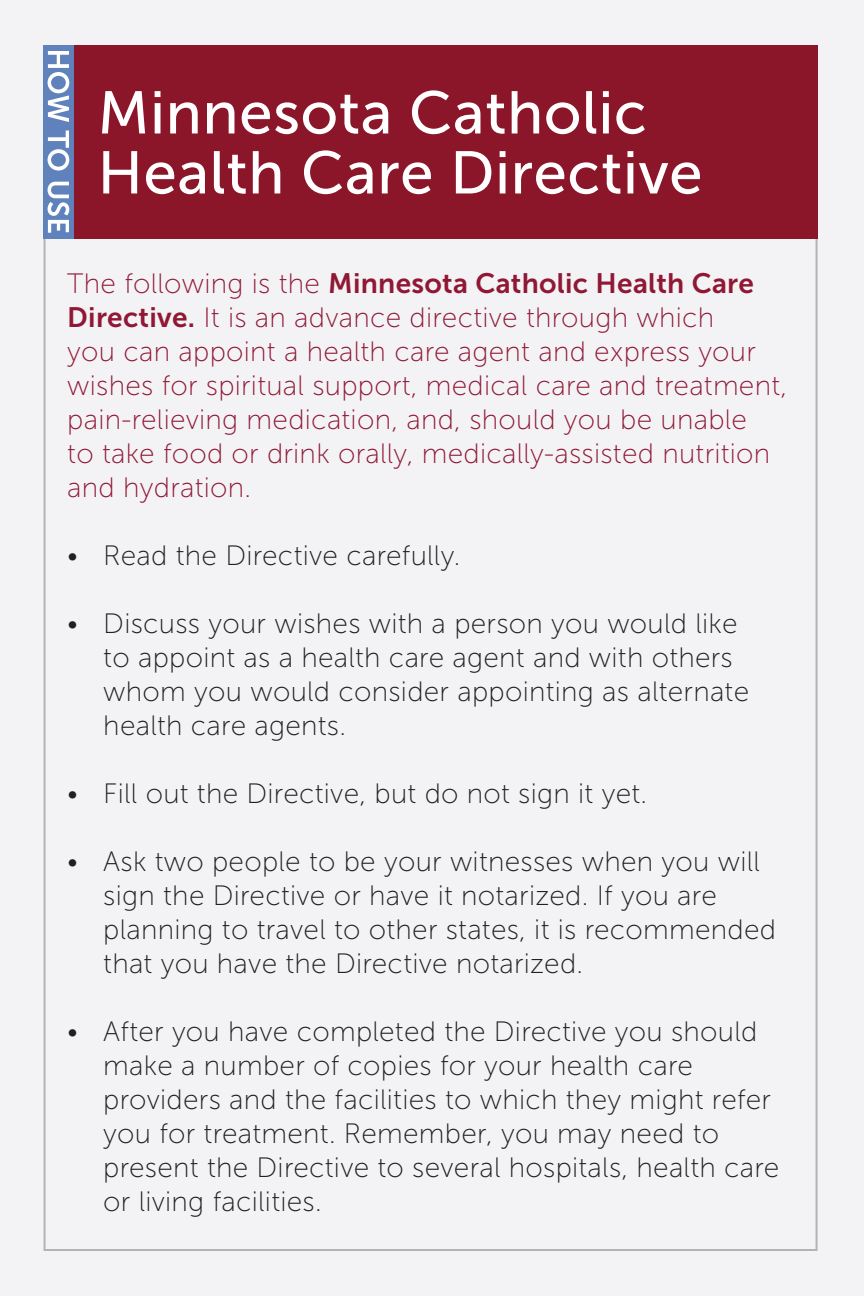
<style>
.page{position:relative;width:864px;height:1296px;background:#f3f3f6}
.page>*{position:absolute;margin:0;border:0;box-sizing:border-box;transform-origin:0 0}
.t1{font:60px/60px "Museo Sans 500";letter-spacing:.01em;color:#fff}
.t2{font:28px/34px "Museo Sans 100";letter-spacing:.01em;color:#231f20}
.t3{font:28px/34px "Museo Sans 100";letter-spacing:.01em;color:#901834}
.s1{font-family:"Museo Sans 700"}
</style>
<div class="page">
<div style="left:44px;top:45px;width:774px;height:194px;background:#8b1629"></div>
<div style="left:44px;top:45px;width:30px;height:194px;background:#6082bc"></div>
<svg style="left:48px;top:51px;width:21px;height:182px"></svg>
<p class="t1" style="left:98px;top:83px;width:606px">Minnesota Catholic<br>Health Care Directive</p>
<p class="t3" style="left:67px;top:266px;width:721px">The following is the <span class="s1">Minnesota Catholic Health Care Directive.</span> It is an advance directive through which<br>you can appoint a health care agent and express your wishes for spiritual support, medical care and treatment, pain-relieving medication, and, should you be unable<br>to take food or drink orally, medically-assisted nutrition and hydration.</p>
<p class="t2" style="left:67px;top:538px;width:395px">• Read the Directive carefully.</p>
<p class="t2" style="left:103px;top:606px;width:647px;text-indent:-36px">• Discuss your wishes with a person you would like to appoint as a health care agent and with others whom you would consider appointing as alternate health care agents.</p>
<p class="t2" style="left:67px;top:776px;width:581px">• Fill out the Directive, but do not sign it yet.</p>
<p class="t2" style="left:103px;top:844px;width:674px;text-indent:-36px">• Ask two people to be your witnesses when you will sign the Directive or have it notarized. If you are planning to travel to other states, it is recommended that you have the Directive notarized.</p>
<p class="t2" style="left:103px;top:1014px;width:678px;text-indent:-36px">• After you have completed the Directive you should make a number of copies for your health care providers and the facilities to which they might refer you for treatment. Remember, you may need to present the Directive to several hospitals, health care or living facilities.</p>
</div>
